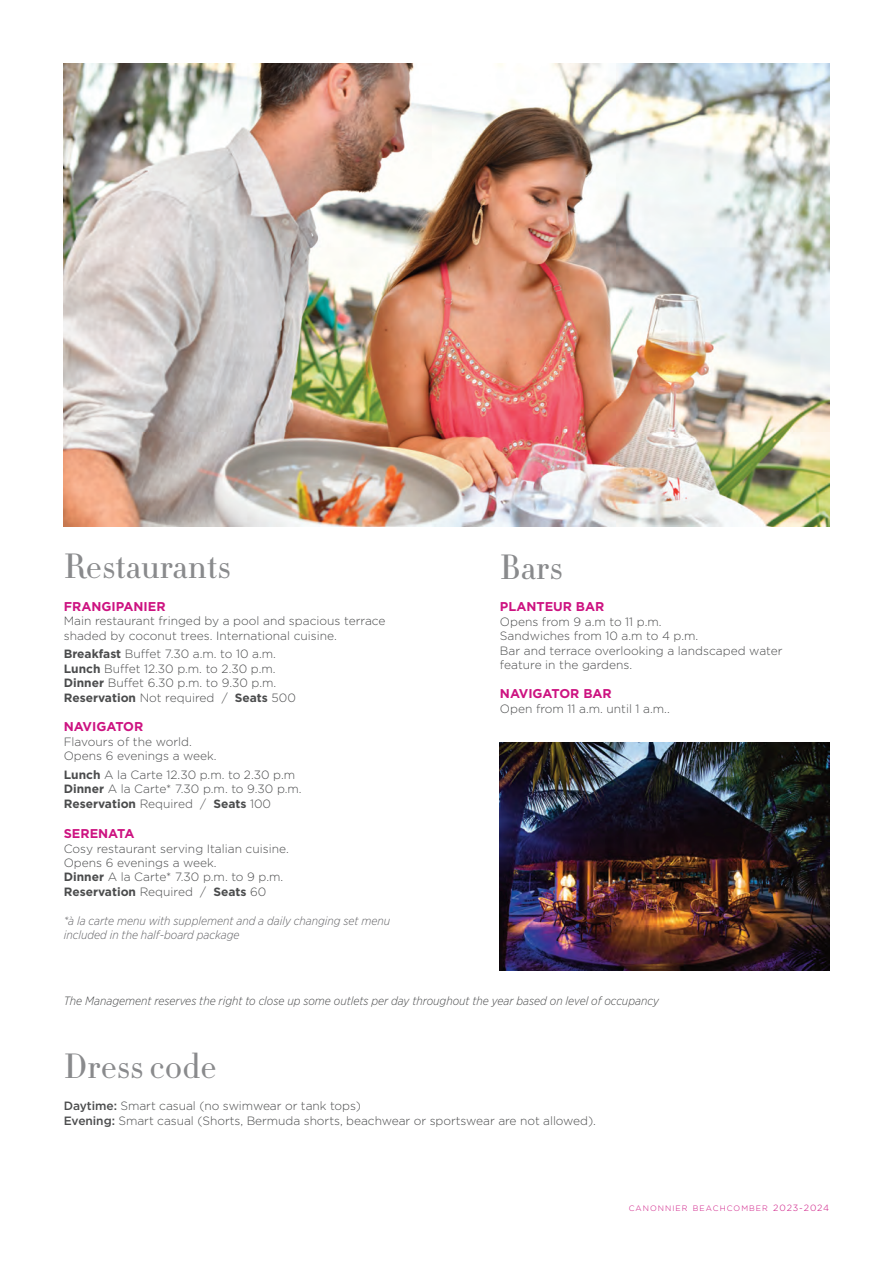
<style>
.page{position:relative;width:893px;height:1263px;background:#fff}
.page>*{position:absolute;margin:0;border:0;box-sizing:border-box;transform-origin:0 0}
.t1{font:300 34.5px "HTF Didot L06";color:#898a8c}
.t2{font:700 12.75px "Gotham";color:#cd1381}
.t3{font:300 12px/14.4px "Gotham";color:#4b4c4d}
.t4{font:italic 300 12px "Gotham Narrow";color:#4b4c4d}
.t5{font:700 12px "Gotham";color:#4b4c4d}
.t6{font:italic 300 12px/14.4px "Gotham Narrow";color:#636366}
.t7{font:300 7.8px "Gotham";letter-spacing:.135em;color:#cd1381}
.s1{font-weight:700}
.s2{font-weight:300}
.s3{font-weight:500}
.s4{font-size:9px}
</style>
<div class="page">
<img style="left:64px;top:64px;width:765px;height:462px">
<img style="left:500px;top:743px;width:329px;height:228px">
<p class="t1" style="left:64px;top:552px;width:168px">Restaurants</p>
<p class="t2" style="left:64px;top:601px;width:103px">FRANGIPANIER</p>
<p class="t3" style="left:64px;top:615px;width:323px">Main restaurant fringed by a pool and spacious terrace</p>
<p class="t3" style="left:64px;top:629px;width:275px">shaded by coconut trees. International cuisine.</p>
<p class="t3" style="left:64px;top:648px;width:214px"><span class="s1">Breakfast</span> Buffet 7.30 a.m. to 10 a.m.</p>
<p class="t3" style="left:64px;top:662px;width:213px"><span class="s1">Lunch</span> Buffet 12.30 p.m. to 2.30 p.m.</p>
<p class="t3" style="left:64px;top:677px;width:214px"><span class="s1">Dinner</span> Buffet 6.30 p.m. to 9.30 p.m.</p>
<p class="t5" style="left:64px;top:693px;width:234px">Reservation <span class="s2">Not required /</span> Seats <span class="s2">500</span></p>
<p class="t2" style="left:64px;top:722px;width:81px">NAVIGATOR</p>
<p class="t3" style="left:64px;top:735px;width:130px">Flavours of the world.</p>
<p class="t3" style="left:64px;top:749px;width:154px">Opens 6 evenings a week.</p>
<p class="t3" style="left:64px;top:768px;width:233px"><span class="s1">Lunch</span> A la Carte 12.30 p.m. to 2.30 p.m</p>
<p class="t3" style="left:64px;top:782px;width:239px"><span class="s1">Dinner</span> A la Carte* 7.30 p.m. to 9.30 p.m.</p>
<p class="t5" style="left:64px;top:799px;width:209px">Reservation <span class="s2">Required /</span> Seats <span class="s2">100</span></p>
<p class="t2" style="left:64px;top:828px;width:72px">SERENATA</p>
<p class="t3" style="left:64px;top:842px;width:226px">Cosy restaurant serving Italian cuisine.<br>Opens 6 evenings a week.</p>
<p class="t3" style="left:64px;top:871px;width:221px"><span class="s1">Dinner</span> A la Carte* 7.30 p.m. to 9 p.m.</p>
<p class="t5" style="left:64px;top:887px;width:204px">Reservation <span class="s2">Required /</span> Seats <span class="s2">60</span></p>
<p class="t6" style="left:64px;top:914px;width:328px">*à la carte menu with supplement and a daily changing set menu included in the half-board package</p>
<p class="t1" style="left:500px;top:553px;width:64px">Bars</p>
<p class="t2" style="left:500px;top:602px;width:106px">PLANTEUR BAR</p>
<p class="t3" style="left:500px;top:615px;width:163px">Opens from 9 a.m to 11 p.m.</p>
<p class="t3" style="left:500px;top:629px;width:200px">Sandwiches from 10 a.m to 4 p.m.</p>
<p class="t3" style="left:500px;top:644px;width:284px">Bar and terrace overlooking a landscaped water feature in the gardens.</p>
<p class="t2" style="left:500px;top:689px;width:113px">NAVIGATOR BAR</p>
<p class="t3" style="left:500px;top:702px;width:171px">Open from 11 a.m. until 1 a.m..</p>
<p class="t4" style="left:64px;top:996px;width:597px">The Management reserves the right to close up some outlets per day throughout the year based on level of occupancy</p>
<p class="t1" style="left:64px;top:1052px;width:154px">Dress code</p>
<p class="t3" style="left:64px;top:1100px;width:299px"><span class="s3">Daytime:</span> Smart casual (no swimwear or tank tops)</p>
<p class="t3" style="left:64px;top:1114px;width:534px"><span class="s3">Evening:</span> Smart casual (Shorts, Bermuda shorts, beachwear or sportswear are not allowed).</p>
<p class="t7" style="left:629px;top:1206px;width:202px">CANONNIER BEACHCOMBER <span class="s4">2023-2024</span></p>
</div>
